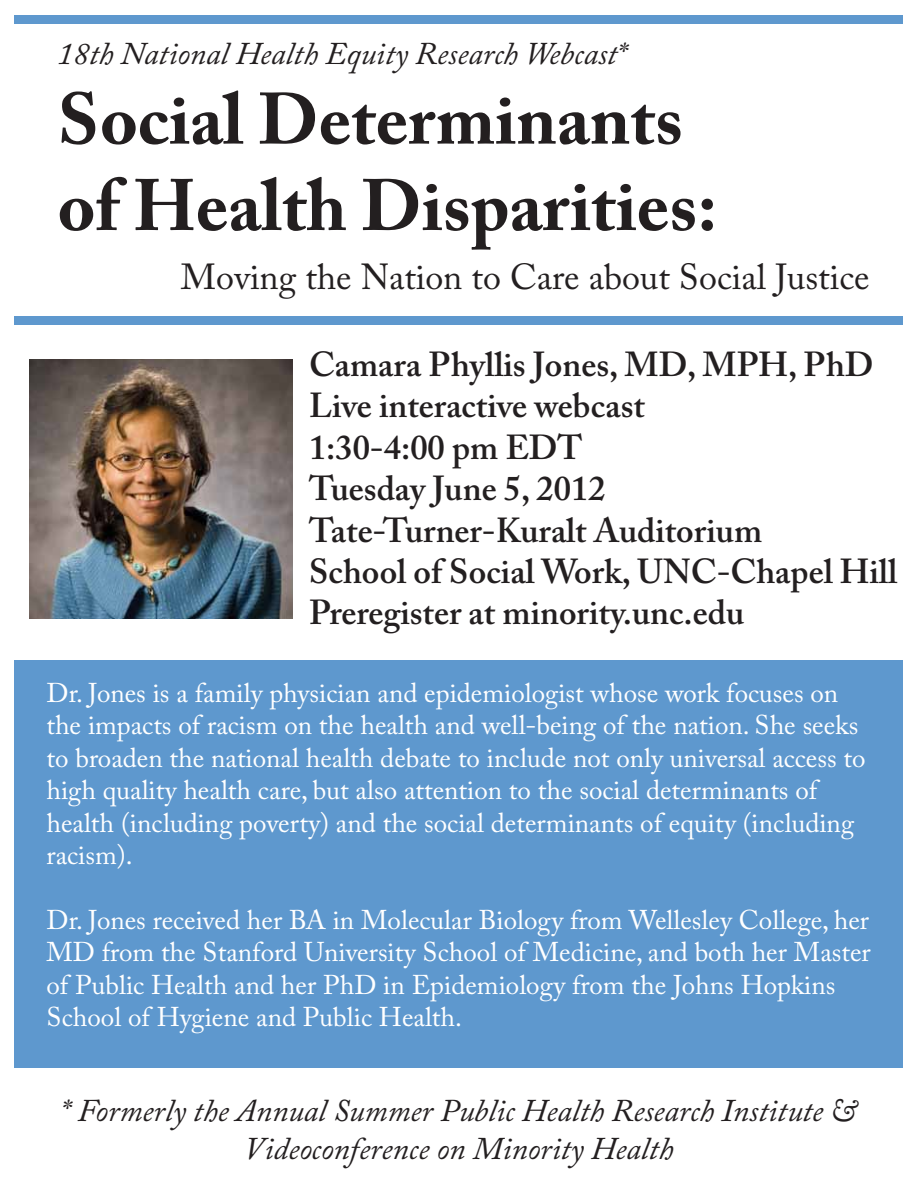
<style>
.page{position:relative;width:918px;height:1188px;background:#fff}
.page>*{position:absolute;margin:0;border:0;box-sizing:border-box;transform-origin:0 0}
.t1{font:700 72px/86.4px "Adobe Caslon Pro";color:#231f20}
.t2{font:36px "Adobe Caslon Pro";color:#231f20}
.t3{font:600 34.5px/41.4px "Adobe Caslon Pro";color:#231f20}
.t4{font:italic 31.5px/37.8px "Adobe Caslon Pro";color:#231f20;text-align:center}
.t5{font:27px/32.4px "Adobe Caslon Pro";color:#fff}
</style>
<div class="page">
<div style="left:15px;top:317px;width:888px;height:8px;background:#5e98ce"></div>
<div style="left:15px;top:16px;width:888px;height:8px;background:#5e98ce"></div>
<div style="left:15px;top:660px;width:888px;height:408px;background:#5e98ce"></div>
<img style="left:29px;top:360px;width:263px;height:258px">
<p class="t4" style="left:58px;top:35px;width:571px">18th National Health Equity Research Webcast*</p>
<h1 class="t1" style="left:58px;top:75px;width:661px">Social Determinants of Health Disparities:</h1>
<h2 class="t2" style="left:181px;top:256px;width:690px">Moving the Nation to Care about Social Justice</h2>
<p class="t3" style="left:309px;top:343px;width:590px">Camara Phyllis Jones, MD, MPH, PhD<br>Live interactive webcast<br>1:30-4:00 pm EDT<br>Tuesday June 5, 2012<br>Tate-Turner-Kuralt Auditorium<br>School of Social Work, UNC-Chapel Hill<br>Preregister at minority.unc.edu</p>
<p class="t5" style="left:46px;top:677px;width:821px">Dr. Jones is a family physician and epidemiologist whose work focuses on the impacts of racism on the health and well-being of the nation. She seeks to broaden the national health debate to include not only universal access to high quality health care, but also attention to the social determinants of health (including poverty) and the social determinants of equity (including racism).</p>
<p class="t5" style="left:46px;top:903px;width:826px">Dr. Jones received her BA in Molecular Biology from Wellesley College, her MD from the Stanford University School of Medicine, and both her Master of Public Health and her PhD in Epidemiology from the Johns Hopkins School of Hygiene and Public Health.</p>
<p class="t4" style="left:61px;top:1091px;width:798px">* Formerly the Annual Summer Public Health Research Institute &amp;<br>Videoconference on Minority Health</p>
</div>
